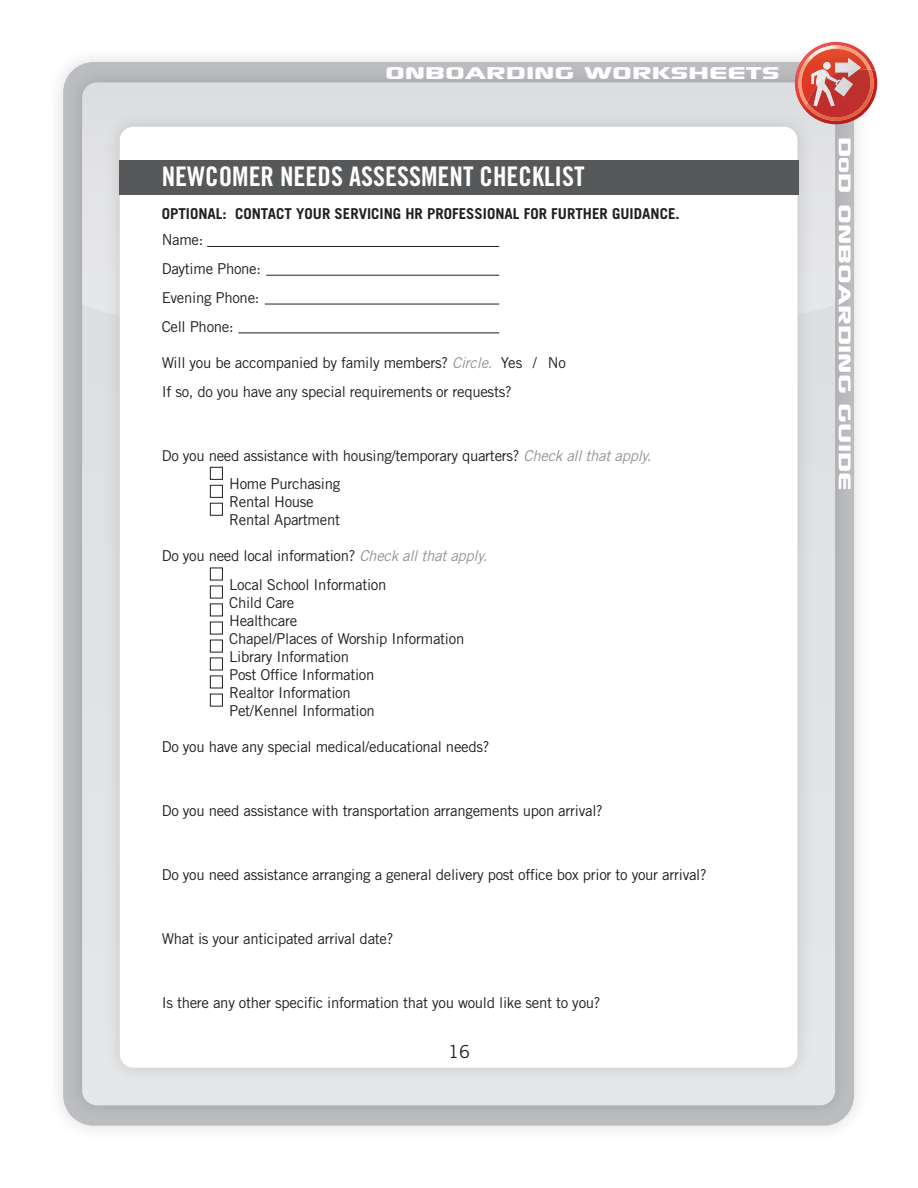
<style>
.page{position:relative;width:918px;height:1188px;background:#fff}
.page>*{position:absolute;margin:0;border:0;box-sizing:border-box;transform-origin:0 0}
.t1{font:33px "Xscale";color:#fff}
.t2{font:27px "Trade Gothic LT Std Bd Cn 20";color:#fff}
.t3{font:18px "Trade Gothic LT Std";color:#231f20}
.t4{font:15px "Trade Gothic LT Std";letter-spacing:-.02em;color:#231f20}
.t5{font:700 15px "Trade Gothic LT Std";color:#231f20}
.s1{font-style:italic;color:#939598}
</style>
<div class="page">
<img style="left:60px;top:60px;width:798px;height:1068px">
<div style="left:82px;top:351px;width:753px;height:754px;background:#e4e5e7"></div>
<svg style="left:82px;top:82px;width:753px;height:269px;background:#dddee0"></svg>
<img style="left:97px;top:104px;width:723px;height:986px">
<div style="left:120px;top:127px;width:677px;height:941px;background:#fff;border-radius:14px"></div>
<svg style="left:839px;top:158px;width:10px;height:14px"></svg>
<svg style="left:795px;top:42px;width:83px;height:79px"></svg>
<img style="left:795px;top:42px;width:41px;height:3px">
<img style="left:793px;top:45px;width:78px;height:62px">
<img style="left:802px;top:49px;width:66px;height:53px">
<img style="left:811px;top:58px;width:50px;height:28px">
<div style="left:119px;top:160px;width:680px;height:34px;background:#57585a"></div>
<hr style="left:207px;top:246px;width:292px;height:1px;background:#231f20">
<hr style="left:266px;top:275px;width:233px;height:1px;background:#231f20">
<hr style="left:265px;top:304px;width:234px;height:1px;background:#231f20">
<hr style="left:238px;top:333px;width:261px;height:1px;background:#231f20">
<div style="left:210px;top:467px;width:13px;height:13px;border:1px solid #231f20"></div>
<div style="left:210px;top:485px;width:13px;height:13px;border:1px solid #231f20"></div>
<div style="left:210px;top:503px;width:13px;height:12px;border:1px solid #231f20"></div>
<div style="left:210px;top:568px;width:13px;height:12px;border:1px solid #231f20"></div>
<div style="left:210px;top:586px;width:13px;height:12px;border:1px solid #231f20"></div>
<div style="left:210px;top:604px;width:13px;height:12px;border:1px solid #231f20"></div>
<div style="left:210px;top:622px;width:13px;height:12px;border:1px solid #231f20"></div>
<div style="left:210px;top:640px;width:13px;height:12px;border:1px solid #231f20"></div>
<div style="left:210px;top:658px;width:13px;height:12px;border:1px solid #231f20"></div>
<div style="left:210px;top:676px;width:13px;height:12px;border:1px solid #231f20"></div>
<div style="left:210px;top:694px;width:13px;height:12px;border:1px solid #231f20"></div>
<p class="t1" style="left:385px;top:52px;width:396px">Onboarding worksheets</p>
<p class="t2" style="left:162px;top:160px;width:424px">NEWCOMER NEEDS ASSESSMENT CHECKLIST</p>
<p class="t5" style="left:162px;top:204px;width:519px">OPTIONAL: CONTACT YOUR SERVICING HR PROFESSIONAL FOR FURTHER GUIDANCE.</p>
<p class="t4" style="left:162px;top:231px;width:43px">Name:</p>
<p class="t4" style="left:162px;top:260px;width:101px">Daytime Phone:</p>
<p class="t4" style="left:162px;top:289px;width:99px">Evening Phone:</p>
<p class="t4" style="left:162px;top:317px;width:73px">Cell Phone:</p>
<p class="t4" style="left:162px;top:353px;width:406px">Will you be accompanied by family members? <span class="s1">Circle.</span> Yes / No</p>
<p class="t4" style="left:162px;top:382px;width:352px">If so, do you have any special requirements or requests?</p>
<p class="t4" style="left:162px;top:446px;width:491px">Do you need assistance with housing/temporary quarters? <span class="s1">Check all that apply.</span></p>
<p class="t4" style="left:229px;top:475px;width:113px">Home Purchasing</p>
<p class="t4" style="left:229px;top:493px;width:86px">Rental House</p>
<p class="t4" style="left:229px;top:511px;width:112px">Rental Apartment</p>
<p class="t4" style="left:162px;top:547px;width:327px">Do you need local information? <span class="s1">Check all that apply.</span></p>
<p class="t4" style="left:229px;top:576px;width:159px">Local School Information</p>
<p class="t4" style="left:229px;top:594px;width:67px">Child Care</p>
<p class="t4" style="left:229px;top:612px;width:70px">Healthcare</p>
<p class="t4" style="left:229px;top:630px;width:237px">Chapel/Places of Worship Information</p>
<p class="t4" style="left:229px;top:648px;width:122px">Library Information</p>
<p class="t4" style="left:229px;top:666px;width:147px">Post Office Information</p>
<p class="t4" style="left:229px;top:684px;width:123px">Realtor Information</p>
<p class="t4" style="left:229px;top:702px;width:147px">Pet/Kennel Information</p>
<p class="t4" style="left:162px;top:738px;width:329px">Do you have any special medical/educational needs?</p>
<p class="t4" style="left:162px;top:802px;width:443px">Do you need assistance with transportation arrangements upon arrival?</p>
<p class="t4" style="left:162px;top:866px;width:547px">Do you need assistance arranging a general delivery post office box prior to your arrival?</p>
<p class="t4" style="left:162px;top:929px;width:233px">What is your anticipated arrival date?</p>
<p class="t4" style="left:162px;top:993px;width:440px">Is there any other specific information that you would like sent to you?</p>
<p class="t3" style="left:448px;top:1041px;width:23px">16</p>
<p class="t1" style="left:865px;top:136px;width:356px;rotate:90deg">D D ONBOARDING Guide</p>
</div>
